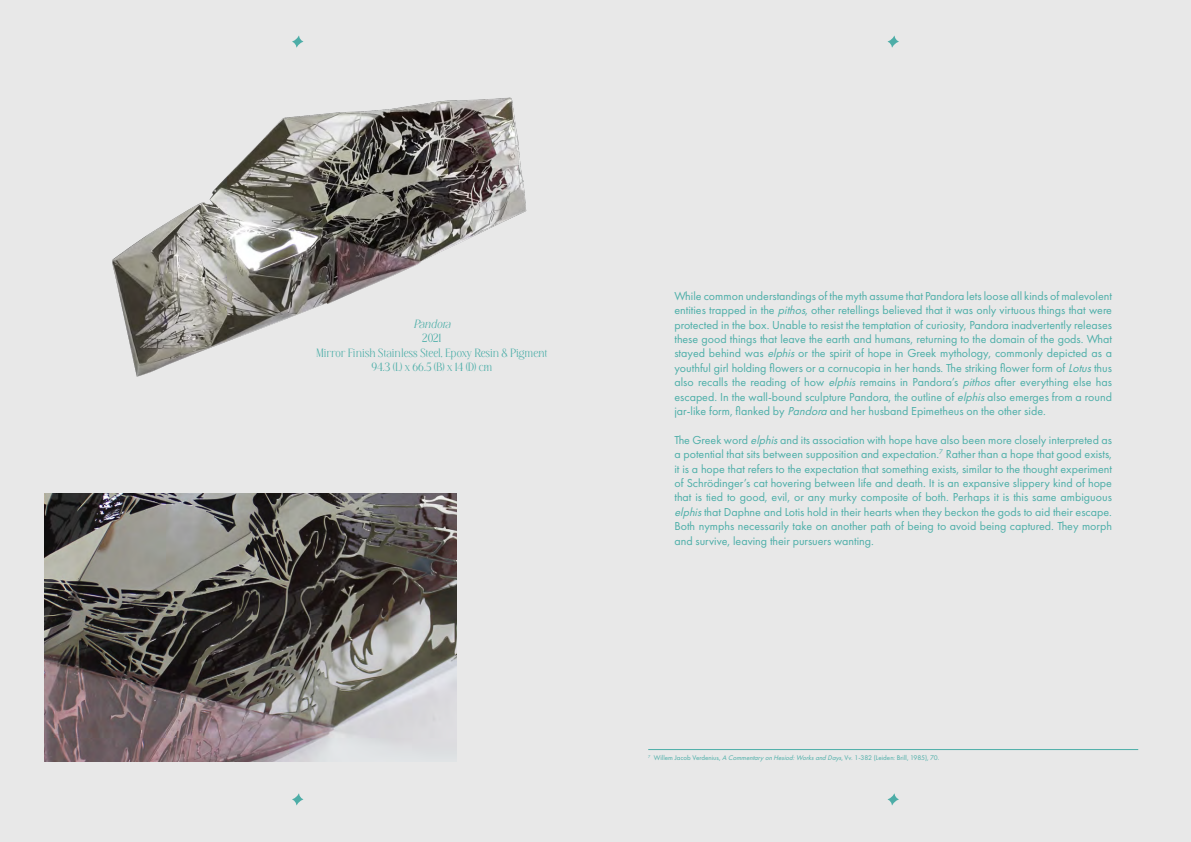
<style>
.page{position:relative;width:1191px;height:842px;background:#fff}
.page>*{position:absolute;margin:0;border:0;box-sizing:border-box;transform-origin:0 0}
.t1{font:12px/14.4px "Futura PT";color:#4caea8;text-align:justify}
.t2{font:12px/14.4px "Diranista";color:#4caea8;text-align:center}
.t3{font:italic 12px "Diranista";color:#4caea8}
.t4{font:7px "Futura PT";color:#4caea8}
.s1{font-style:italic}
</style>
<div class="page">
<div style="left:0;top:1px;width:1191px;height:841px;background:#e8e8e8"></div>
<svg style="left:292px;top:36px;width:11px;height:12px"></svg>
<svg style="left:292px;top:793px;width:11px;height:12px"></svg>
<svg style="left:887px;top:36px;width:12px;height:12px"></svg>
<svg style="left:887px;top:793px;width:12px;height:12px"></svg>
<hr style="left:648px;top:749px;width:490px;height:1px;background:#4caea8">
<img style="left:112px;top:97px;width:415px;height:280px">
<img style="left:44px;top:494px;width:412px;height:268px">
<p class="t3" style="left:413px;top:316px;width:42px">Pandora</p>
<p class="t2" style="left:316px;top:330px;width:233px">2021<br>Mirror Finish Stainless Steel, Epoxy Resin &amp; Pigment<br>94.3 (L) x 66.5 (B) x 14 (D) cm</p>
<p class="t1" style="left:674px;top:288px;width:439px">While common understandings of the myth assume that Pandora lets loose all kinds of malevolent entities trapped in the <span class="s1">pithos</span>, other retellings believed that it was only virtuous things that were protected in the box. Unable to resist the temptation of curiosity, Pandora inadvertently releases these good things that leave the earth and humans, returning to the domain of the gods. What stayed behind was <span class="s1">elphis</span> or the spirit of hope in Greek mythology, commonly depicted as a youthful girl holding flowers or a cornucopia in her hands. The striking flower form of <span class="s1">Lotus</span>thus also recalls the reading of how <span class="s1">elphis</span> remains in Pandora’s <span class="s1">pithos</span> after everything else has escaped. In the wall-bound sculpture Pandora, the outline of <span class="s1">elphis</span>also emerges from a round jar-like form, flanked by <span class="s1">Pandora</span> and her husband Epimetheus on the other side.</p>
<p class="t1" style="left:674px;top:432px;width:439px">The Greek word <span class="s1">elphis</span>and its association with hope have also been more closely interpreted as a potential that sits between supposition and expectation.<sup>7</sup> Rather than a hope that good exists, it is a hope that refers to the expectation that something exists, similar to the thought experiment of Schrödinger’s cat hovering between life and death. It is an expansive slippery kind of hope that is tied to good, evil, or any murky composite of both. Perhaps it is this same ambiguous <span class="s1">elphis</span>that Daphne and Lotis hold in their hearts when they beckon the gods to aid their escape.<br>Both nymphs necessarily take on another path of being to avoid being captured. They morph and survive, leaving their pursuers wanting.</p>
<p class="t4" style="left:648px;top:754px;width:293px"><sup>7</sup> Willem Jacob Verdenius, <span class="s1">A Commentaryon Hesiod:Worksand Days</span>, Vv. 1-382 (Leiden: Brill, 1985), 70.</p>
</div>
